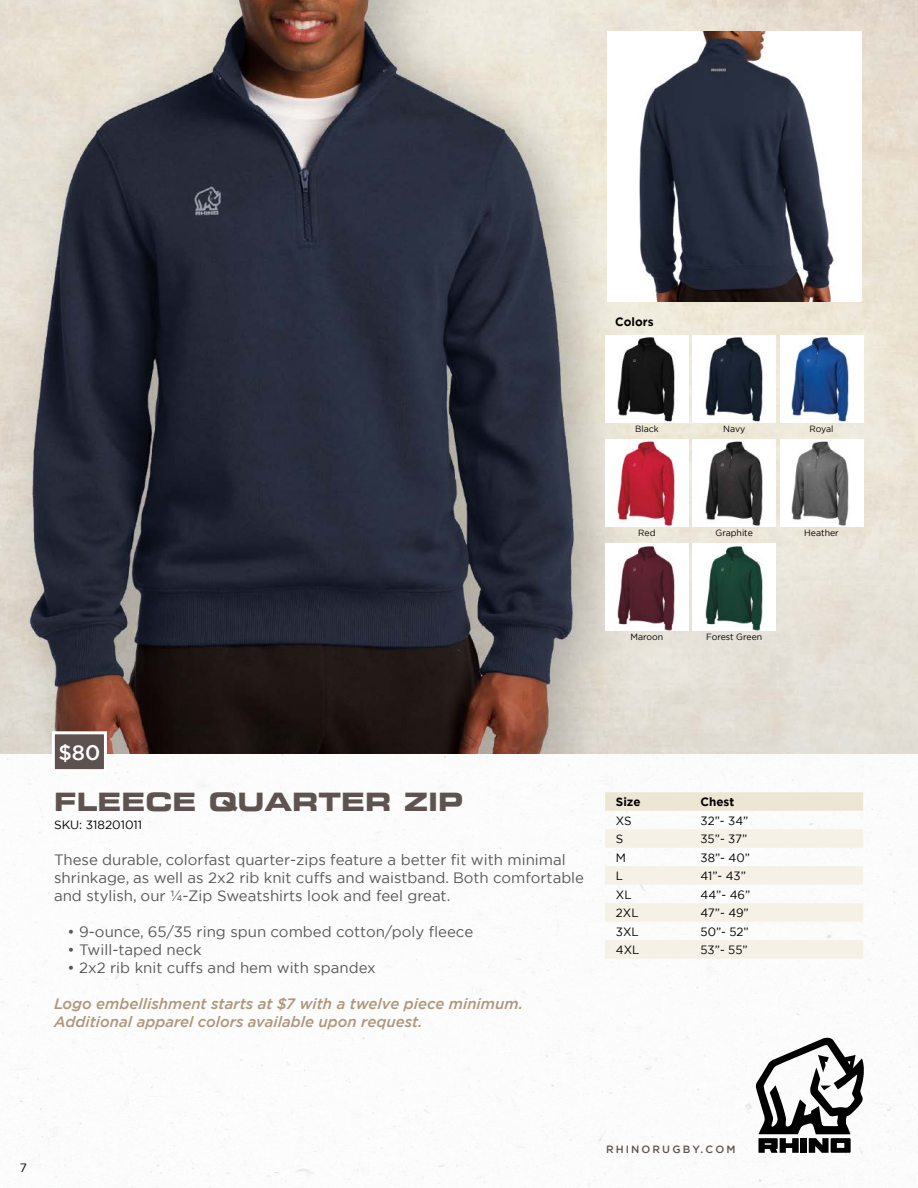
<style>
.page{position:relative;width:918px;height:1188px;background:#fff}
.page>*{position:absolute;margin:0;border:0;box-sizing:border-box;transform-origin:0 0}
.t1{font:25.5px "Eurostile LT Bold Extended Two";color:#5e5350}
.t2{font:500 21px "Gotham";color:#fff}
.t3{font:15px/18px "Gotham";color:#58585a}
.t4{font:italic 500 15px/18px "Gotham";color:#ad977c}
.t5{font:12px "Gotham";color:#000}
.t6{font:700 12px "Gotham";color:#000}
.t7{font:500 10.5px "Gotham";letter-spacing:.2em;color:#5e5350}
.t8{font:9px "Gotham";color:#000}
</style>
<div class="page">
<img style="left:0;top:0;width:918px;height:1188px">
<svg style="left:754px;top:1037px;width:111px;height:116px"></svg>
<svg style="left:605px;top:792px;width:258px;height:19px;background:#eee6d5"></svg>
<svg style="left:605px;top:829px;width:258px;height:130px"></svg>
<img style="left:607px;top:31px;width:253px;height:270px">
<div style="left:605px;top:335px;width:84px;height:87px;background:#fff"></div>
<img style="left:617px;top:337px;width:58px;height:85px">
<div style="left:693px;top:335px;width:83px;height:87px;background:#fff"></div>
<img style="left:705px;top:337px;width:58px;height:85px">
<div style="left:780px;top:335px;width:83px;height:87px;background:#fff"></div>
<img style="left:791px;top:336px;width:58px;height:86px">
<div style="left:605px;top:439px;width:84px;height:87px;background:#fff"></div>
<img style="left:617px;top:441px;width:58px;height:85px">
<div style="left:693px;top:439px;width:83px;height:87px;background:#fff"></div>
<img style="left:705px;top:439px;width:58px;height:87px">
<div style="left:780px;top:439px;width:83px;height:87px;background:#fff"></div>
<img style="left:791px;top:441px;width:58px;height:85px">
<div style="left:52px;top:731px;width:55px;height:41px;background:#5d524f;border:3px solid #fff"></div>
<div style="left:605px;top:543px;width:84px;height:87px;background:#fff"></div>
<img style="left:617px;top:546px;width:58px;height:84px">
<div style="left:693px;top:543px;width:83px;height:87px;background:#fff"></div>
<img style="left:705px;top:546px;width:58px;height:84px">
<p class="t6" style="left:615px;top:314px;width:40px">Colors</p>
<p class="t8" style="left:635px;top:423px;width:25px">Black</p>
<p class="t8" style="left:723px;top:423px;width:24px">Navy</p>
<p class="t8" style="left:810px;top:423px;width:25px">Royal</p>
<p class="t8" style="left:638px;top:527px;width:19px">Red</p>
<p class="t8" style="left:716px;top:527px;width:39px">Graphite</p>
<p class="t8" style="left:804px;top:527px;width:36px">Heather</p>
<p class="t8" style="left:631px;top:631px;width:34px">Maroon</p>
<p class="t8" style="left:706px;top:631px;width:58px">Forest Green</p>
<h2 class="t2" style="left:58px;top:738px;width:43px">$80</h2>
<h1 class="t1" style="left:54px;top:784px;width:411px">FLEECE QUARTER ZIP</h1>
<p class="t5" style="left:54px;top:817px;width:90px">SKU: 318201011</p>
<p class="t3" style="left:54px;top:850px;width:532px">These durable, colorfast quarter-zips feature a better fit with minimal shrinkage, as well as 2x2 rib knit cuffs and waistband. Both comfortable and stylish, our ¼-Zip Sweatshirts look and feel great.</p>
<p class="t3" style="left:68px;top:922px;width:407px">• 9-ounce, 65/35 ring spun combed cotton/poly fleece</p>
<p class="t3" style="left:68px;top:940px;width:136px">• Twill-taped neck</p>
<p class="t3" style="left:68px;top:958px;width:310px">• 2x2 rib knit cuffs and hem with spandex</p>
<p class="t4" style="left:54px;top:994px;width:471px">Logo embellishment starts at $7 with a twelve piece minimum.<br>Additional apparel colors available upon request.</p>
<p class="t6" style="left:616px;top:794px;width:26px">Size</p>
<p class="t6" style="left:701px;top:794px;width:35px">Chest</p>
<p class="t5" style="left:616px;top:813px;width:17px">XS</p>
<p class="t5" style="left:701px;top:813px;width:49px">32”- 34”</p>
<p class="t5" style="left:616px;top:831px;width:9px">S</p>
<p class="t5" style="left:701px;top:831px;width:48px">35”- 37”</p>
<p class="t5" style="left:616px;top:850px;width:12px">M</p>
<p class="t5" style="left:701px;top:850px;width:51px">38”- 40”</p>
<p class="t5" style="left:616px;top:868px;width:9px">L</p>
<p class="t5" style="left:701px;top:868px;width:47px">41”- 43”</p>
<p class="t5" style="left:616px;top:887px;width:17px">XL</p>
<p class="t5" style="left:701px;top:887px;width:51px">44”- 46”</p>
<p class="t5" style="left:616px;top:905px;width:24px">2XL</p>
<p class="t5" style="left:701px;top:905px;width:50px">47”- 49”</p>
<p class="t5" style="left:616px;top:924px;width:24px">3XL</p>
<p class="t5" style="left:701px;top:924px;width:50px">50”- 52”</p>
<p class="t5" style="left:616px;top:942px;width:25px">4XL</p>
<p class="t5" style="left:701px;top:942px;width:49px">53”- 55”</p>
<p class="t5" style="left:20px;top:1160px;width:9px">7</p>
<p class="t7" style="left:606px;top:1142px;width:131px">RHINORUGBY.COM</p>
</div>
